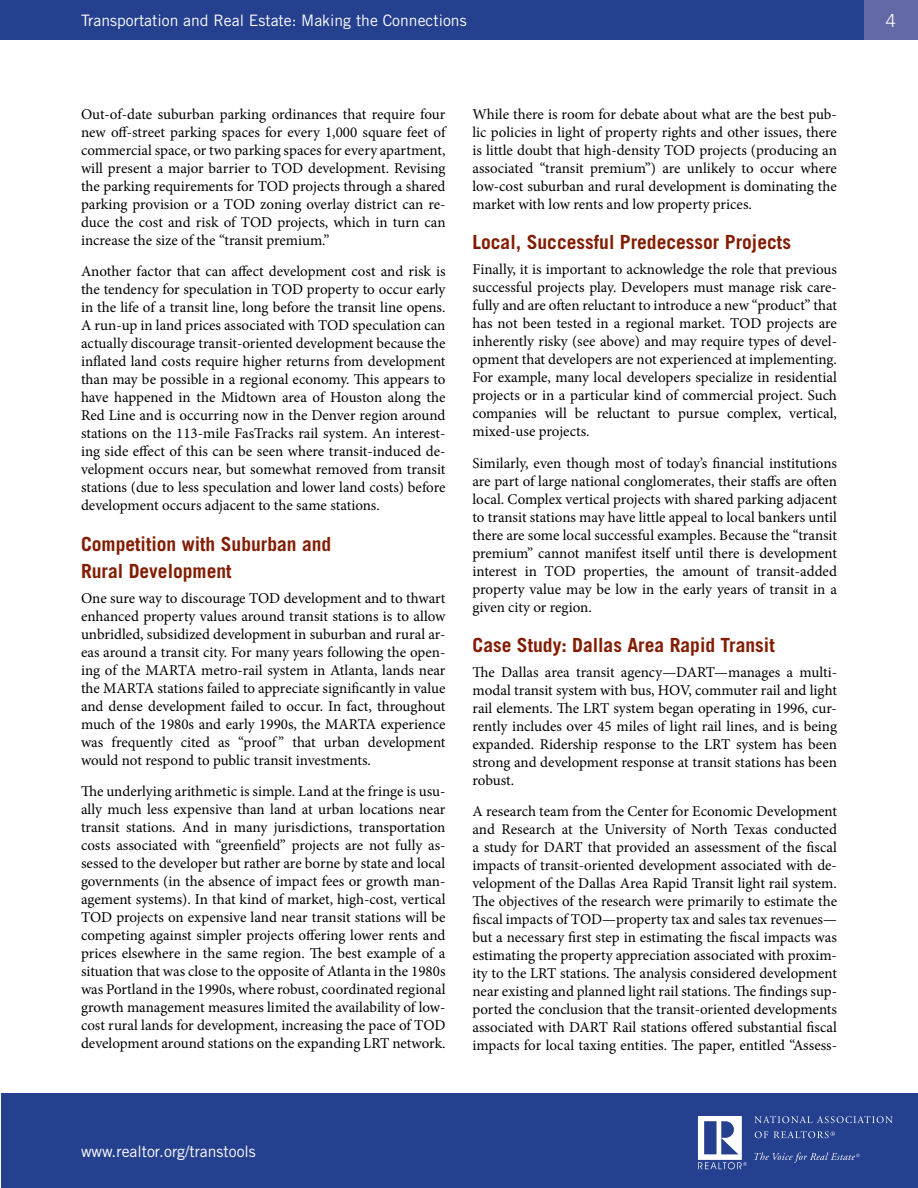
<style>
.page{position:relative;width:918px;height:1188px;background:#fff}
.page>*{position:absolute;margin:0;border:0;box-sizing:border-box;transform-origin:0 0}
.t1{font:700 19.5px/27px "Trade Gothic";color:#831c00}
.t2{font:300 18px "Trade Gothic";color:#fff}
.t3{font:15.75px "Trade Gothic";color:#fff}
.t4{font:15px/18px "Minion Pro";color:#000;text-align:justify}
</style>
<div class="page">
<div style="left:0;top:0;width:918px;height:40px;background:#25408f"></div>
<div style="left:864px;top:0;width:54px;height:40px;background:#6369a6"></div>
<div style="left:1px;top:1094px;width:917px;height:94px;background:#25408f"></div>
<svg style="left:755px;top:1131px;width:13px;height:7px"></svg>
<svg style="left:774px;top:1131px;width:61px;height:7px"></svg>
<svg style="left:754px;top:1116px;width:139px;height:7px"></svg>
<svg style="left:754px;top:1152px;width:106px;height:11px"></svg>
<svg style="left:698px;top:1116px;width:49px;height:53px"></svg>
<p class="t3" style="left:81px;top:11px;width:387px">Transportation and Real Estate: Making the Connections</p>
<p class="t2" style="left:886px;top:10px;width:12px">4</p>
<p class="t4" style="left:81px;top:105px;width:366px">Out-of-date suburban parking ordinances that require four new off-street parking spaces for every 1,000 square feet of commercial space, or two parking spaces for every apartment, will present a major barrier to TOD development. Revising the parking requirements for TOD projects through a shared parking provision or a TOD zoning overlay district can re&shy;duce the cost and risk of TOD projects, which in turn can increase the size of the “transit premium.”</p>
<p class="t4" style="left:81px;top:263px;width:366px">Another factor that can affect development cost and risk is the tendency for speculation in TOD property to occur early in the life of a transit line, long before the transit line opens.<br>A run-up in land prices associated with TOD speculation can actually discourage transit-oriented development because the inflated land costs require higher returns from development than may be possible in a regional economy. This appears to have happened in the Midtown area of Houston along the Red Line and is occurring now in the Denver region around stations on the 113-mile FasTracks rail system. An interest&shy;ing side effect of this can be seen where transit-induced de&shy;velopment occurs near, but somewhat removed from transit stations (due to less speculation and lower land costs) before development occurs adjacent to the same stations.</p>
<h1 class="t1" style="left:81px;top:530px;width:252px">Competition with Suburban and<br>Rural Development</h1>
<p class="t4" style="left:81px;top:589px;width:366px">One sure way to discourage TOD development and to thwart enhanced property values around transit stations is to allow unbridled, subsidized development in suburban and rural ar&shy;eas around a transit city. For many years following the open&shy;ing of the MARTA metro-rail system in Atlanta, lands near the MARTA stations failed to appreciate significantly in value and dense development failed to occur. In fact, throughout much of the 1980s and early 1990s, the MARTA experience was frequently cited as “proof ” that urban development would not respond to public transit investments.</p>
<p class="t4" style="left:81px;top:782px;width:366px">The underlying arithmetic is simple. Land at the fringe is usu&shy;ally much less expensive than land at urban locations near transit stations. And in many jurisdictions, transportation costs associated with “greenfield” projects are not fully as&shy;sessed to the developer but rather are borne by state and local governments (in the absence of impact fees or growth man&shy;agement systems). In that kind of market, high-cost, vertical TOD projects on expensive land near transit stations will be competing against simpler projects offering lower rents and prices elsewhere in the same region. The best example of a situation that was close to the opposite of Atlanta in the 1980s was Portland in the 1990s, where robust, coordinated regional growth management measures limited the availability of low&shy;cost rural lands for development, increasing the pace of TOD development around stations on the expanding LRT network.</p>
<p class="t4" style="left:472px;top:105px;width:366px">While there is room for debate about what are the best pub&shy;lic policies in light of property rights and other issues, there is little doubt that high-density TOD projects (producing an associated “transit premium”) are unlikely to occur where low-cost suburban and rural development is dominating the market with low rents and low property prices.</p>
<h1 class="t1" style="left:472px;top:229px;width:320px">Local, Successful Predecessor Projects</h1>
<p class="t4" style="left:472px;top:260px;width:366px">Finally, it is important to acknowledge the role that previous successful projects play. Developers must manage risk care&shy;fully and are often reluctant to introduce a new “product” that has not been tested in a regional market. TOD projects are inherently risky (see above) and may require types of devel&shy;opment that developers are not experienced at implementing.<br>For example, many local developers specialize in residential projects or in a particular kind of commercial project. Such companies will be reluctant to pursue complex, vertical, mixed-use projects.</p>
<p class="t4" style="left:472px;top:454px;width:366px">Similarly, even though most of today’s financial institutions are part of large national conglomerates, their staffs are often local. Complex vertical projects with shared parking adjacent to transit stations may have little appeal to local bankers until there are some local successful examples. Because the “transit premium” cannot manifest itself until there is development interest in TOD properties, the amount of transit-added property value may be low in the early years of transit in a given city or region.</p>
<h1 class="t1" style="left:472px;top:631px;width:304px">Case Study: Dallas Area Rapid Transit</h1>
<p class="t4" style="left:472px;top:663px;width:366px">The Dallas area transit agency—DART—manages a multi&shy;modal transit system with bus, HOV, commuter rail and light rail elements. The LRT system began operating in 1996, cur&shy;rently includes over 45 miles of light rail lines, and is being expanded. Ridership response to the LRT system has been strong and development response at transit stations has been robust.</p>
<p class="t4" style="left:472px;top:803px;width:366px">A research team from the Center for Economic Development and Research at the University of North Texas conducted a study for DART that provided an assessment of the fiscal impacts of transit-oriented development associated with de&shy;velopment of the Dallas Area Rapid Transit light rail system.<br>The objectives of the research were primarily to estimate the fiscal impacts of TOD—property tax and sales tax revenues— but a necessary first step in estimating the fiscal impacts was estimating the property appreciation associated with proxim&shy;ity to the LRT stations. The analysis considered development near existing and planned light rail stations. The findings sup&shy;ported the conclusion that the transit-oriented developments associated with DART Rail stations offered substantial fiscal impacts for local taxing entities. The paper, entitled “Assess-</p>
<p class="t3" style="left:81px;top:1142px;width:176px">www.realtor.org/transtools</p>
</div>
